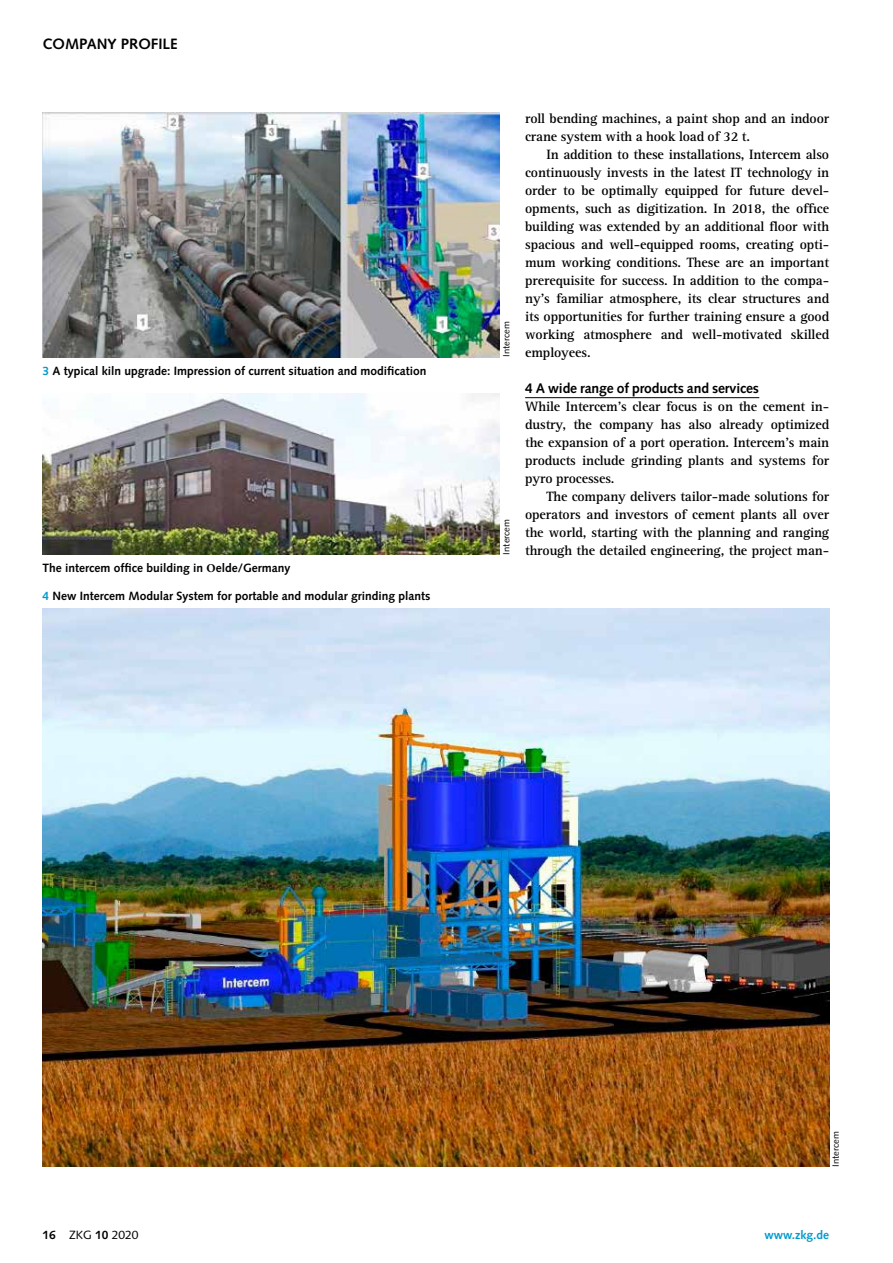
<style>
.page{position:relative;width:893px;height:1263px;background:#fff}
.page>*{position:absolute;margin:0;border:0;box-sizing:border-box;transform-origin:0 0}
.t1{font:700 15px "Syntax LT Std";color:#000}
.t2{font:700 13.95px/18px "Rotis Serif Std";letter-spacing:-.01em;color:#000;text-align:justify}
.t3{font:700 13.95px "Syntax LT Std";letter-spacing:-.01em;color:#000}
.t4{font:700 12px "Syntax LT Std";color:#000}
.t5{font:12px "Syntax LT Std";color:#000}
.t6{font:700 12px "Syntax LT Std";color:#009bcf}
.t7{font:9px "Syntax LT Std";color:#000;scale:1.05 1}
.s1{color:#009bcf}
.s2{font-family:"Minion Pro"}
.s3{font-weight:700}
</style>
<div class="page">
<hr style="left:525px;top:397px;width:234px;height:1px;background:#000">
<img style="left:43px;top:113px;width:457px;height:244px">
<img style="left:43px;top:609px;width:786px;height:558px">
<img style="left:43px;top:393px;width:457px;height:162px">
<p class="t1" style="left:43px;top:35px;width:136px">COMPANY PROFILE</p>
<p class="t4" style="left:43px;top:364px;width:386px"><span class="s1">3</span> A typical kiln upgrade: Impression of current situation and modification</p>
<p class="t4" style="left:43px;top:561px;width:249px">The intercem office building in <span class="s2">O</span>elde/Germany</p>
<p class="t4" style="left:43px;top:589px;width:390px"><span class="s1">4</span> New Intercem Modular System for portable and modular grinding plants</p>
<p class="t7" style="left:501px;top:357px;width:35px;rotate:-90deg">Intercem</p>
<p class="t7" style="left:501px;top:554px;width:35px;rotate:-90deg">Intercem</p>
<p class="t2" style="left:525px;top:110px;width:306px">roll bending machines, a paint shop and an indoor crane system with a hook load of 32 t.</p>
<p class="t2" style="left:525px;top:146px;width:306px;text-indent:21px">In addition to these installations, Intercem also continuously invests in the latest IT technology in order to be optimally equipped for future devel&shy;opments, such as digitization. In 2018, the office building was extended by an additional floor with spacious and well-equipped rooms, creating opti&shy;mum working conditions. These are an important prerequisite for success. In addition to the compa&shy;ny’s familiar atmosphere, its clear structures and its opportunities for further training ensure a good working atmosphere and well-motivated skilled employees.</p>
<p class="t3" style="left:525px;top:380px;width:235px">4 A wide range of products and services</p>
<p class="t2" style="left:525px;top:397px;width:306px">While Intercem’s clear focus is on the cement in&shy;dustry, the company has also already optimized the expansion of a port operation. Intercem’s main products include grinding plants and systems for pyro processes.</p>
<p class="t2" style="left:525px;top:487px;width:306px;text-indent:21px">The company delivers tailor-made solutions for operators and investors of cement plants all over the world, starting with the planning and ranging through the detailed engineering, the project man-</p>
<p class="t7" style="left:830px;top:1167px;width:35px;rotate:-90deg">Intercem</p>
<p class="t5" style="left:43px;top:1227px;width:98px"><span class="s3">16</span> ZKG <span class="s3">10</span> 2020</p>
<p class="t6" style="left:764px;top:1228px;width:66px">www.zkg.de</p>
</div>
